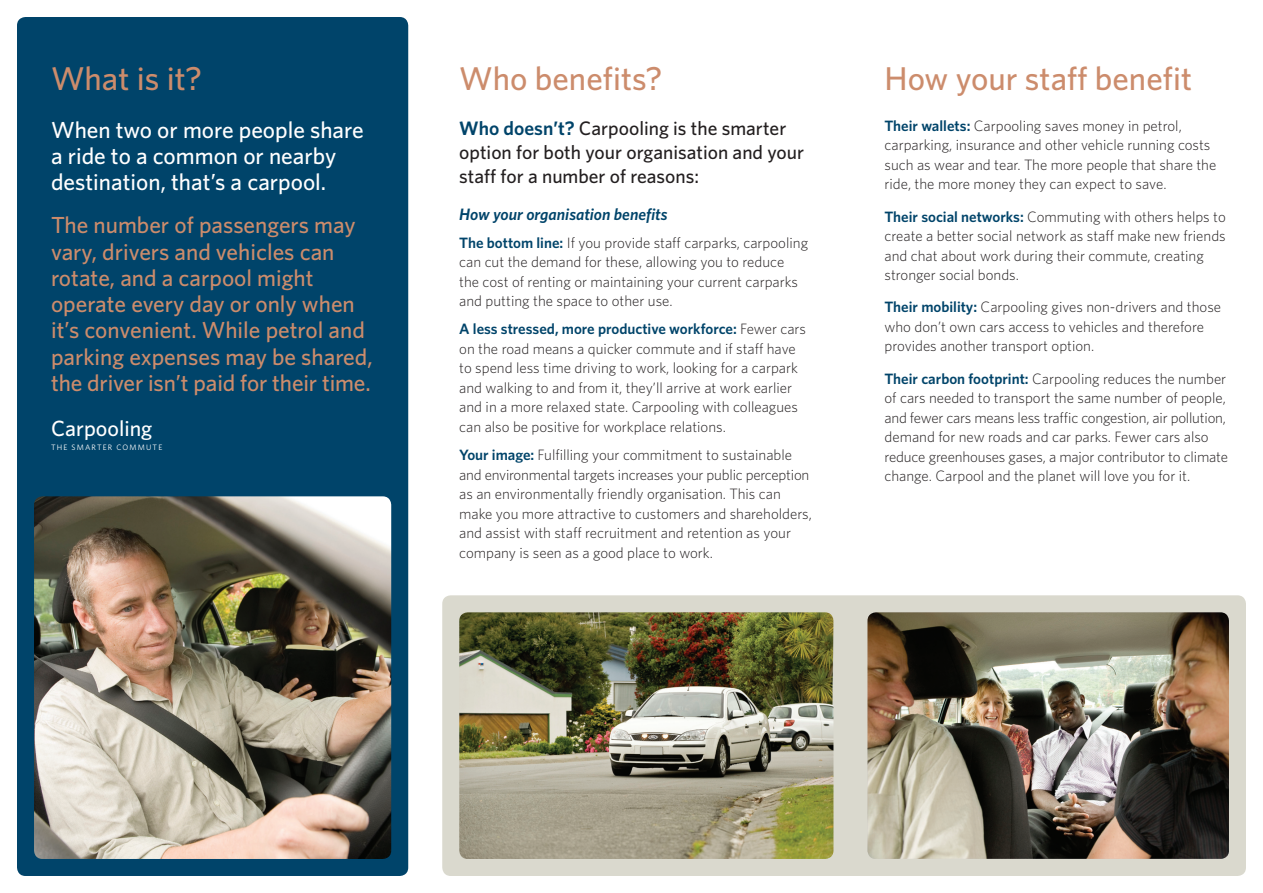
<style>
.page{position:relative;width:1263px;height:893px;background:#fff}
.page>*{position:absolute;margin:0;border:0;box-sizing:border-box;transform-origin:0 0}
.t1{font:500 33px "Whitney";color:#cc8c6c}
.t2{font:500 23.25px/26.2px "Whitney";color:#cc8c6c}
.t3{font:500 23.25px/26.2px "Whitney";color:#fff}
.t4{font:500 21.9px "Whitney";color:#fff}
.t5{font:500 19.5px/24px "Whitney";color:#231f20}
.t6{font:italic 600 16.5px "Whitney";color:#00446a}
.t7{font:300 15px/19.5px "Whitney";color:#231f20}
.t8{font:7.8px "Whitney";letter-spacing:.15em;color:#fff}
.s1{font-weight:600;color:#00446a}
</style>
<div class="page">
<div style="left:17px;top:17px;width:391px;height:859px;background:#00446a;border-radius:9px"></div>
<div style="left:442px;top:595px;width:804px;height:281px;background:#dad9ce;border-radius:9px"></div>
<img style="left:34px;top:496px;width:357px;height:363px">
<img style="left:459px;top:612px;width:374px;height:247px">
<img style="left:867px;top:612px;width:362px;height:247px">
<h1 class="t1" style="left:51px;top:57px;width:153px">What is it?</h1>
<h2 class="t3" style="left:51px;top:116px;width:314px">When two or more people share a ride to a common or nearby destination, that’s a carpool.</h2>
<h2 class="t2" style="left:51px;top:212px;width:323px">The number of passengers may vary, drivers and vehicles can rotate, and a carpool might operate every day or only when it’s convenient. While petrol and parking expenses may be shared, the driver isn’t paid for their time.</h2>
<h3 class="t4" style="left:51px;top:414px;width:103px">Carpooling</h3>
<p class="t8" style="left:51px;top:442px;width:41px">T HE SMARTER</p>
<p class="t8" style="left:117px;top:442px;width:42px">COMMUTE</p>
<h1 class="t1" style="left:459px;top:57px;width:205px">Who benefits?</h1>
<h3 class="t5" style="left:459px;top:116px;width:346px"><span class="s1">Who doesn’t?</span> Carpooling is the smarter option for both your organisation and your staff for a number of reasons:</h3>
<p class="t6" style="left:459px;top:203px;width:210px">How your organisation benefits</p>
<p class="t7" style="left:459px;top:233px;width:350px"><span class="s1">The bottom line:</span> If you provide staff carparks, carpooling can cut the demand for these, allowing you to reduce<br>the cost of renting or maintaining your current carparks and putting the space to other use.</p>
<p class="t7" style="left:459px;top:319px;width:348px"><span class="s1">A less stressed, more productive workforce:</span> Fewer cars on the road means a quicker commute and if staff have to spend less time driving to work, looking for a carpark and walking to and from it, they’ll arrive at work earlier and in a more relaxed state. Carpooling with colleagues can also be positive for workplace relations.</p>
<p class="t7" style="left:459px;top:445px;width:354px"><span class="s1">Your image:</span> Fulfilling your commitment to sustainable and environmental targets increases your public perception as an environmentally friendly organisation. This can make you more attractive to customers and shareholders, and assist with staff recruitment and retention as your company is seen as a good place to work.</p>
<h1 class="t1" style="left:884px;top:57px;width:309px">How your staff benefit</h1>
<p class="t7" style="left:884px;top:116px;width:333px"><span class="s1">Their wallets:</span> Carpooling saves money in petrol, carparking, insurance and other vehicle running costs such as wear and tear. The more people that share the ride, the more money they can expect to save.</p>
<p class="t7" style="left:884px;top:206px;width:343px"><span class="s1">Their social networks:</span> Commuting with others helps to create a better social network as staff make new friends and chat about work during their commute, creating stronger social bonds.</p>
<p class="t7" style="left:884px;top:297px;width:338px"><span class="s1">Their mobility:</span> Carpooling gives non-drivers and those who don’t own cars access to vehicles and therefore provides another transport option.</p>
<p class="t7" style="left:884px;top:368px;width:345px"><span class="s1">Their carbon footprint:</span> Carpooling reduces the number of cars needed to transport the same number of people, and fewer cars means less traffic congestion, air pollution, demand for new roads and car parks. Fewer cars also reduce greenhouses gases, a major contributor to climate change. Carpool and the planet will love you for it.</p>
</div>
